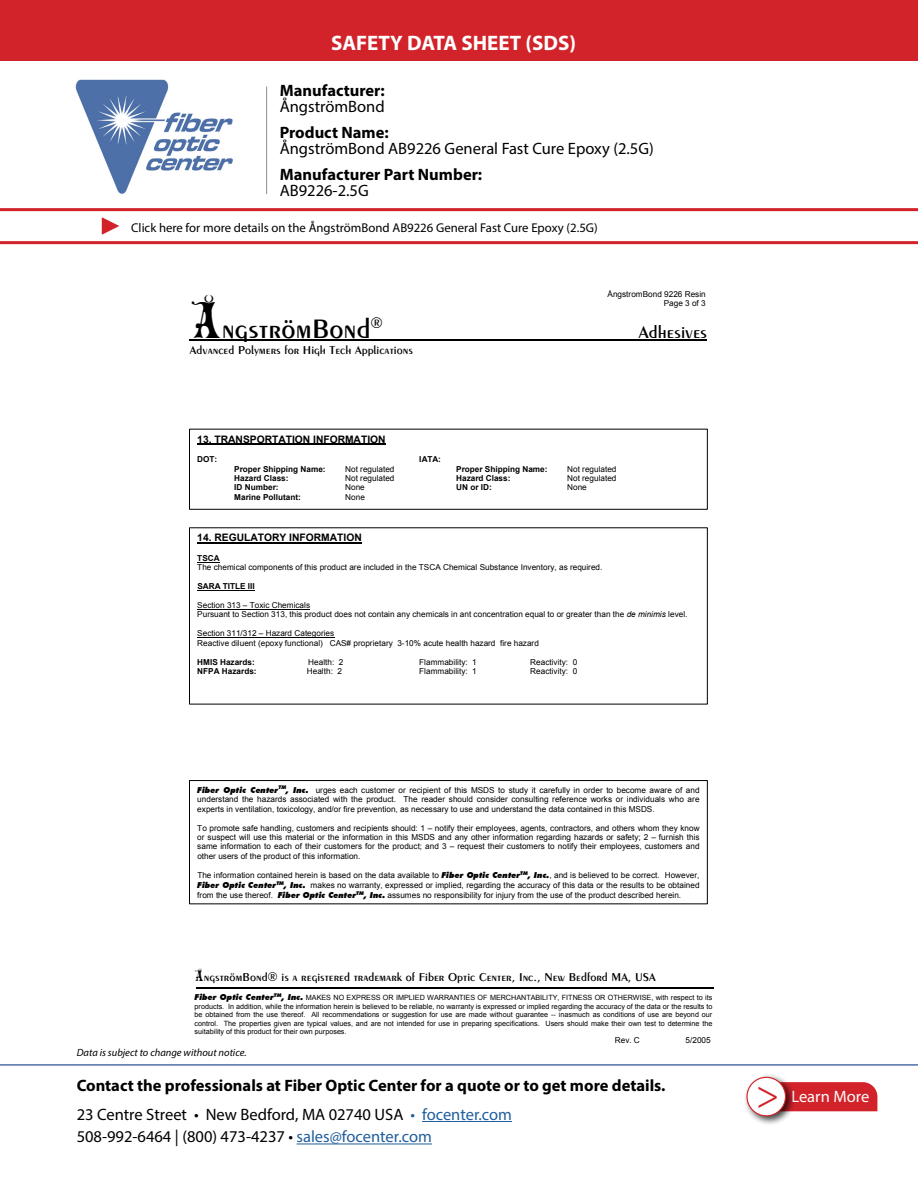
<style>
.page{position:relative;width:918px;height:1188px;background:#fff}
.page>*{position:absolute;margin:0;border:0;box-sizing:border-box;transform-origin:0 0}
.t1{font:42px "Minion Pro";color:#d2232a}
.t2{font:28.8px "Penwin";color:#000}
.t3{font:700 21px "Myriad Pro";color:#fff}
.t4{font:18.45px "Penwin";color:#000}
.t5{font:16.5px/22.5px "Myriad Pro";color:#000}
.t6{font:700 16.5px/16.5px "Myriad Pro";color:#000}
.t7{font:16.5px "Myriad Pro";color:#fff}
.t8{font:12.75px "Myriad Pro";color:#000}
.t9{font:12.3px "Penwin";color:#000}
.t10{font:italic 10.5px "Myriad Pro";color:#000}
.t11{font:700 10.35px "Arial";color:#000}
.t12{font:8.25px/9.4px "Arial";color:#000}
.t13{font:700 8.25px "Arial";color:#000}
.t14{font:7.2px/8.4px "Arial";color:#000;text-align:justify}
.s1{font-weight:400}
.s2{font-weight:700}
.s3{font-family:"Max Circus";font-size:49.35px}
.s4{font-style:italic}
.s5{font-family:"Futura X Blk It BT"}
.s6{font-family:"Max Circus";font-size:14.4px}
.s7{font-family:"Futura X Blk It BT";font-size:8.25px}
.s8{color:#215e9e}
</style>
<div class="page">
<hr style="left:422px;top:1121px;width:90px;height:1px;background:#215e9e">
<hr style="left:297px;top:1144px;width:135px;height:1px;background:#215e9e">
<hr style="left:0;top:1064px;width:918px;height:2px;background:#4f70a8">
<img style="left:75px;top:79px;width:158px;height:115px">
<hr style="left:266px;top:87px;width:1px;height:107px;background:#8a8c8e">
<div style="left:796px;top:1082px;width:81px;height:29px;background:#d2232a"></div>
<div style="left:743px;top:1074px;width:53px;height:52px;background:#000;opacity:.75"></div>
<div style="left:747px;top:1077px;width:39px;height:39px;background:#fff;border-radius:50%"></div>
<div style="left:746px;top:1077px;width:40px;height:39px;border:1px solid #d2232a;border-radius:50%"></div>
<hr style="left:0;top:241px;width:918px;height:3px;background:#d2232a">
<hr style="left:0;top:208px;width:918px;height:3px;background:#d2232a">
<svg style="left:102px;top:217px;width:17px;height:18px"></svg>
<div style="left:0;top:0;width:918px;height:60px;background:#d2232a"></div>
<hr style="left:190px;top:340px;width:517px;height:1px;background:#000">
<hr style="left:196px;top:987px;width:518px;height:2px;background:#000">
<div style="left:189px;top:429px;width:519px;height:81px;border:1px solid #000"></div>
<hr style="left:197px;top:444px;width:189px;height:1px;background:#000">
<hr style="left:197px;top:543px;width:165px;height:1px;background:#000">
<svg style="left:197px;top:562px;width:23px;height:1px"></svg>
<hr style="left:197px;top:590px;width:58px;height:1px;background:#000">
<hr style="left:197px;top:609px;width:113px;height:1px;background:#000">
<hr style="left:197px;top:637px;width:137px;height:1px;background:#000">
<div style="left:189px;top:780px;width:519px;height:124px;border:1px solid #000"></div>
<p class="t3" style="left:331px;top:29px;width:246px">SAFETY DATA SHEET (SDS)</p>
<p class="t6" style="left:280px;top:81px;width:107px">Manufacturer:<br><span class="s1">ÅngströmBond</span></p>
<p class="t5" style="left:280px;top:124px;width:376px;line-height:16.5px"><span class="s2">Product Name:<br></span>ÅngströmBond AB9226 General Fast Cure Epoxy (2.5G)</p>
<p class="t6" style="left:280px;top:165px;width:204px">Manufacturer Part Number:</p>
<p class="t5" style="left:280px;top:179px;width:90px">AB9226-2.5G</p>
<p class="t8" style="left:131px;top:220px;width:468px">Click here for more details on the ÅngströmBond AB9226 General Fast Cure Epoxy (2.5G)</p>
<p class="t2" style="left:190px;top:311px;width:194px"><span class="s3">Å</span>ngströmBond<sup>®</sup></p>
<p class="t9" style="left:190px;top:343px;width:225px">Advanced Polymers for High Tech Applications</p>
<p class="t12" style="left:608px;top:289px;width:100px;text-align:right">ÅngstromBond 9226 Resin<br>Page 3 of 3</p>
<p class="t4" style="left:639px;top:321px;width:70px">Adhesives</p>
<p class="t11" style="left:197px;top:432px;width:190px">13. TRANSPORTATION INFORMATION</p>
<p class="t13" style="left:197px;top:454px;width:22px">DOT:</p>
<p class="t13" style="left:419px;top:454px;width:23px">IATA:</p>
<p class="t13" style="left:234px;top:463px;width:93px">Proper Shipping Name:</p>
<p class="t12" style="left:345px;top:464px;width:51px">Not regulated</p>
<p class="t13" style="left:456px;top:463px;width:93px">Proper Shipping Name:</p>
<p class="t12" style="left:567px;top:464px;width:51px">Not regulated</p>
<p class="t13" style="left:234px;top:473px;width:56px">Hazard Class:</p>
<p class="t12" style="left:345px;top:474px;width:51px">Not regulated</p>
<p class="t13" style="left:456px;top:473px;width:56px">Hazard Class:</p>
<p class="t12" style="left:567px;top:474px;width:51px">Not regulated</p>
<p class="t13" style="left:234px;top:482px;width:46px">ID Number:</p>
<p class="t12" style="left:345px;top:483px;width:21px">None</p>
<p class="t13" style="left:456px;top:482px;width:37px">UN or ID:</p>
<p class="t12" style="left:567px;top:483px;width:21px">None</p>
<p class="t13" style="left:234px;top:492px;width:68px">Marine Pollutant:</p>
<p class="t12" style="left:345px;top:493px;width:21px">None</p>
<p class="t11" style="left:197px;top:531px;width:166px">14. REGULATORY INFORMATION</p>
<p class="t12" style="left:197px;top:553px;width:407px"><span class="s2">TSCA<br></span>The chemical components of this product are included in the TSCA Chemical Substance Inventory, as required.</p>
<p class="t13" style="left:197px;top:581px;width:59px">SARA TITLE III</p>
<p class="t12" style="left:197px;top:601px;width:492px">Section 313 – Toxic Chemicals<br>Pursuant to Section 313, this product does not contain any chemicals in ant concentration equal to or greater than the <span class="s4">de minimis</span> level.</p>
<p class="t12" style="left:197px;top:629px;width:343px">Section 311/312 – Hazard Categories<br>Reactive diluent (epoxy functional) CAS# proprietary 3-10% acute health hazard fire hazard</p>
<p class="t13" style="left:197px;top:656px;width:59px">HMIS Hazards:</p>
<p class="t12" style="left:308px;top:657px;width:37px">Health: 2</p>
<p class="t12" style="left:419px;top:657px;width:59px">Flammability: 1</p>
<p class="t12" style="left:530px;top:657px;width:49px">Reactivity: 0</p>
<p class="t13" style="left:197px;top:666px;width:61px">NFPA Hazards:</p>
<p class="t12" style="left:307px;top:667px;width:37px">Health: 2</p>
<p class="t12" style="left:419px;top:667px;width:59px">Flammability: 1</p>
<p class="t12" style="left:530px;top:667px;width:49px">Reactivity: 0</p>
<p class="t12" style="left:197px;top:785px;width:504px;text-align:justify"><span class="s5">Fiber Optic Center</span><sup>TM</sup><span class="s5">, Inc.</span> urges each customer or recipient of this MSDS to study it carefully in order to become aware of and understand the hazards associated with the product. The reader should consider consulting reference works or individuals who are experts in ventilation, toxicology, and/or fire prevention, as necessary to use and understand the data contained in this MSDS.</p>
<p class="t12" style="left:197px;top:823px;width:504px;text-align:justify">To promote safe handling, customers and recipients should: 1 – notify their employees, agents, contractors, and others whom they know or suspect will use this material or the information in this MSDS and any other information regarding hazards or safety; 2 – furnish this same information to each of their customers for the product; and 3 – request their customers to notify their employees, customers and other users of the product of this information.</p>
<p class="t12" style="left:197px;top:870px;width:504px;line-height:9.9px;text-align:justify">The information contained herein is based on the data available to <span class="s5">Fiber Optic Center</span><sup>TM</sup><span class="s5">, Inc.</span>, and is believed to be correct. However, <span class="s5">Fiber Optic Center</span><sup>TM</sup><span class="s5">, Inc.</span> makes no warranty, expressed or implied, regarding the accuracy of this data or the results to be obtained from the use thereof. <span class="s5">Fiber Optic Center</span><sup>TM</sup><span class="s5">, Inc.</span> assumes no responsibility for injury from the use of the product described herein.</p>
<p class="t9" style="left:195px;top:969px;width:463px"><span class="s6">Å</span>ngströmBond® is a registered trademark of Fiber Optic Center, Inc., New Bedford MA, USA</p>
<p class="t14" style="left:195px;top:994px;width:519px"><span class="s7">Fiber Optic Center</span><sup>TM</sup><span class="s7">, Inc.</span> MAKES NO EXPRESS OR IMPLIED WARRANTIES OF MERCHANTABILITY, FITNESS OR OTHERWISE, with respect to its products. In addition, while the information herein is believed to be reliable, no warranty is expressed or implied regarding the accuracy of the data or the results to be obtained from the use thereof. All recommendations or suggestion for use are made without guarantee -- inasmuch as conditions of use are beyond our control. The properties given are typical values, and are not intended for use in preparing specifications. Users should make their own test to determine the suitability of this product for their own purposes.</p>
<p class="t12" style="left:615px;top:1036px;width:27px">Rev. C</p>
<p class="t12" style="left:686px;top:1036px;width:27px">5/2005</p>
<p class="t10" style="left:77px;top:1046px;width:171px">Data is subject to change without notice.</p>
<p class="t6" style="left:77px;top:1076px;width:590px">Contact the professionals at Fiber Optic Center for a quote or to get more details.</p>
<p class="t5" style="left:77px;top:1103px;width:437px">23 Centre Street • New Bedford, MA 02740 USA <span class="s8">• focenter.com<br></span>508-992-6464 | (800) 473-4237 • <span class="s8">sales@focenter.com</span></p>
<p class="t1" style="left:756px;top:1066px;width:25px">&gt;</p>
<p class="t7" style="left:791px;top:1087px;width:79px">Learn More</p>
</div>
